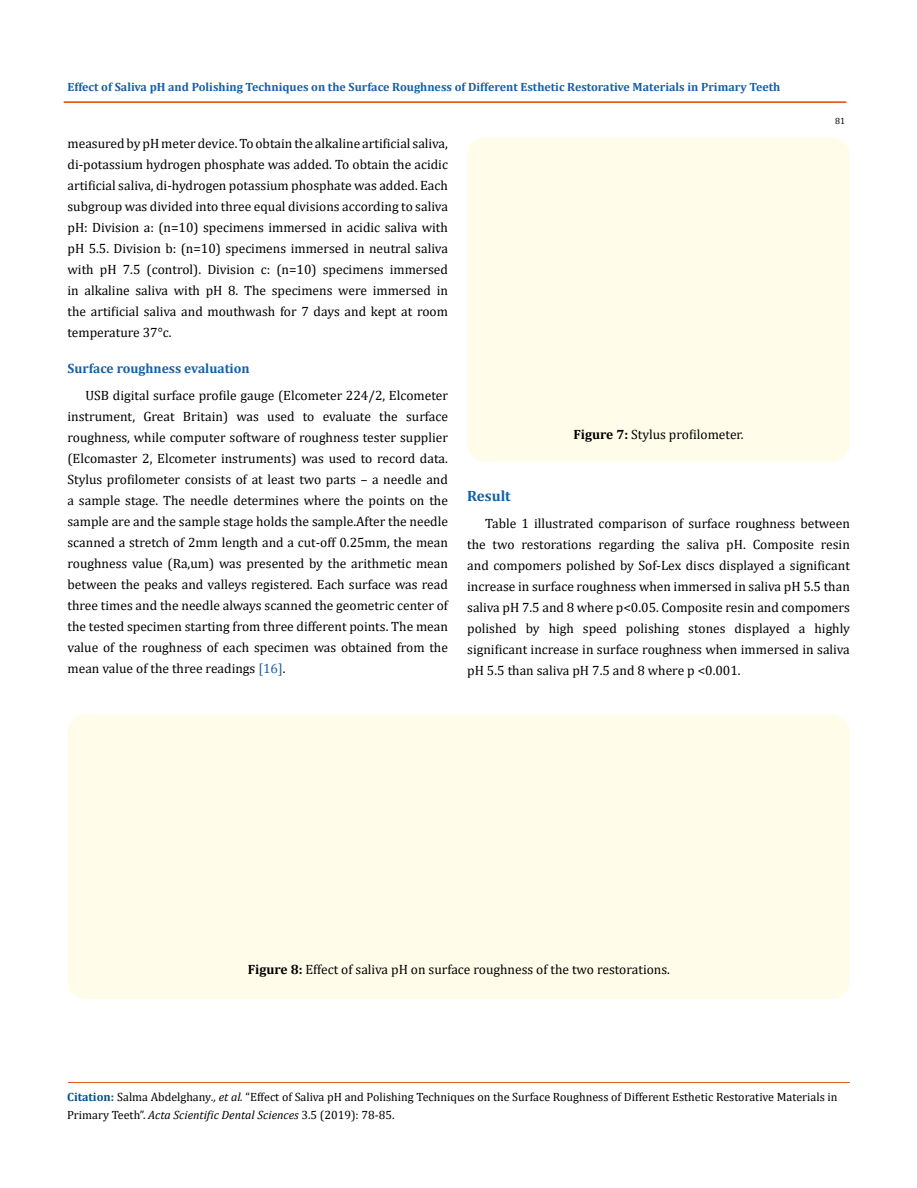
<style>
.page{position:relative;width:917px;height:1188px;background:#fff}
.page>*{position:absolute;margin:0;border:0;box-sizing:border-box;transform-origin:0 0}
.t1{font:700 15px "Cambria";color:#1560a6}
.t2{font:13.5px/21px "Cambria";color:#000;text-align:justify}
.t3{font:700 13.5px "Cambria";color:#1560a6}
.t4{font:12px/18px "Cambria";color:#000}
.t5{font:700 12px "Cambria";color:#1560a6}
.t6{font:9px "Cambria";color:#000}
.s1{color:#1560a6}
.s2{font-weight:700}
.s3{font-weight:700;color:#035089}
.s4{font-style:italic}
</style>
<div class="page">
<div style="left:67px;top:714px;width:782px;height:285px;background:#fffde9;border-radius:18px"></div>
<div style="left:467px;top:137px;width:382px;height:325px;background:#fffde9;border-radius:18px"></div>
<hr style="left:68px;top:1082px;width:781px;height:1px;background:#e05d1a">
<div style="left:64px;top:102px;width:782px;height:1px;border:1px solid #e05d1a"></div>
<p class="t5" style="left:67px;top:79px;width:714px">Effect of Saliva pH and Polishing Techniques on the Surface Roughness of Different Esthetic Restorative Materials in Primary Teeth</p>
<p class="t6" style="left:835px;top:115px;width:11px">81</p>
<p class="t2" style="left:67px;top:133px;width:382px">measured by pH meter device. To obtain the alkaline artificial saliva, di-potassium hydrogen phosphate was added. To obtain the acidic artificial saliva, di-hydrogen potassium phosphate was added. Each subgroup was divided into three equal divisions according to saliva pH: Division a: (n=10) specimens immersed in acidic saliva with pH 5.5. Division b: (n=10) specimens immersed in neutral saliva with pH 7.5 (control). Division c: (n=10) specimens immersed in alkaline saliva with pH 8. The specimens were immersed in the artificial saliva and mouthwash for 7 days and kept at room temperature 37°c.</p>
<p class="t3" style="left:67px;top:359px;width:184px">Surface roughness evaluation</p>
<p class="t2" style="left:67px;top:385px;width:382px;text-indent:18px">USB digital surface profile gauge (Elcometer 224/2, Elcometer instrument, Great Britain) was used to evaluate the surface roughness, while computer software of roughness tester supplier (Elcomaster 2, Elcometer instruments) was used to record data.<br>Stylus profilometer consists of at least two parts – a needle and a sample stage. The needle determines where the points on the sample are and the sample stage holds the sample.After the needle scanned a stretch of 2mm length and a cut-off 0.25mm, the mean roughness value (Ra,um) was presented by the arithmetic mean between the peaks and valleys registered. Each surface was read three times and the needle always scanned the geometric center of the tested specimen starting from three different points. The mean value of the roughness of each specimen was obtained from the mean value of the three readings <span class="s1">[16]</span>.</p>
<p class="t2" style="left:573px;top:424px;width:172px"><span class="s2">Figure 7:</span> Stylus profilometer.</p>
<p class="t1" style="left:467px;top:485px;width:45px">Result</p>
<p class="t2" style="left:467px;top:513px;width:384px;text-indent:18px">Table 1 illustrated comparison of surface roughness between the two restorations regarding the saliva pH. Composite resin and compomers polished by Sof-Lex discs displayed a significant increase in surface roughness when immersed in saliva pH 5.5 than saliva pH 7.5 and 8 where p&lt;0.05. Composite resin and compomers polished by high speed polishing stones displayed a highly significant increase in surface roughness when immersed in saliva pH 5.5 than saliva pH 7.5 and 8 where p &lt;0.001.</p>
<p class="t2" style="left:248px;top:959px;width:424px"><span class="s2">Figure 8:</span> Effect of saliva pH on surface roughness of the two restorations.</p>
<p class="t4" style="left:67px;top:1088px;width:771px"><span class="s3">Citation:</span> Salma Abdelghany<span class="s4">., et al.</span> “Effect of Saliva pH and Polishing Techniques on the Surface Roughness of Different Esthetic Restorative Materials in<br>Primary Teeth”. <span class="s4">Acta Scientific Dental Sciences</span> 3.5 (2019): 78-85.</p>
</div>
